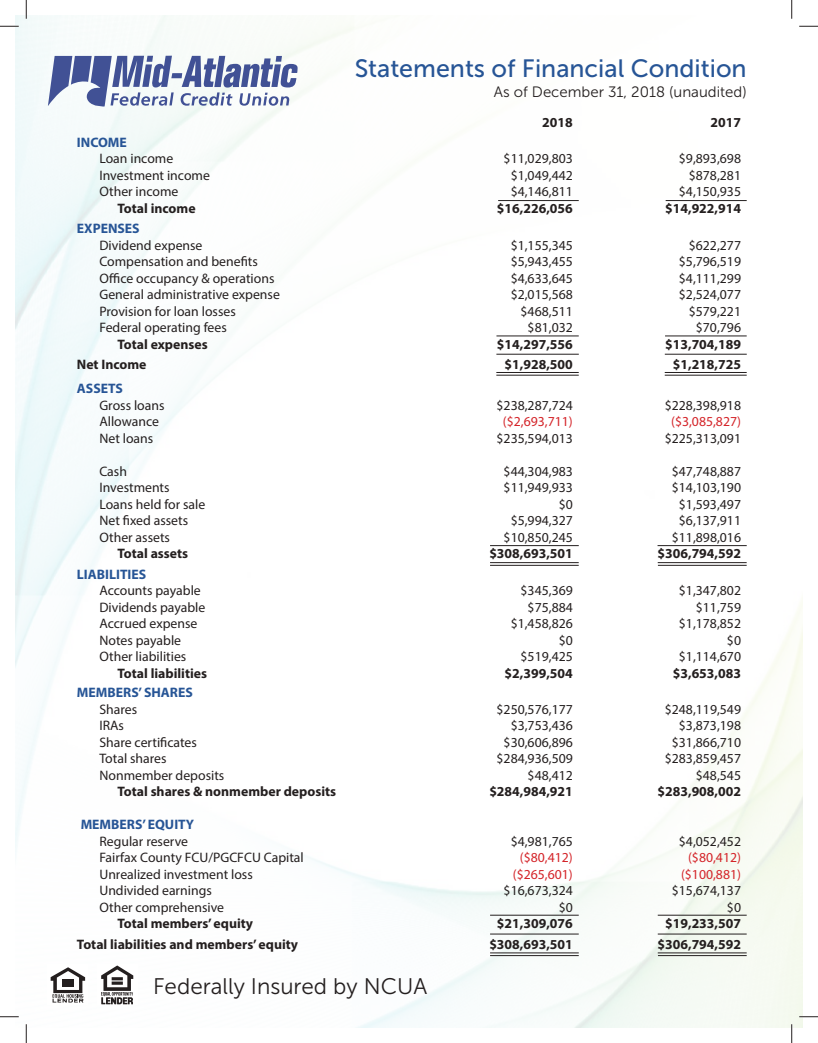
<style>
.page{position:relative;width:818px;height:1043px;background:#fff}
.page>*{position:absolute;margin:0;border:0;box-sizing:border-box;transform-origin:0 0}
.t1{font:25px "Museo Sans 500";color:#275596}
.t2{font:22.5px "Museo Sans 300";color:#241f1f}
.t3{font:15px "Museo Sans 300";color:#241f1f}
.t4{font:13.75px/16.5px "Myriad Pro";color:#241f1f;text-align:right}
.t5{font:700 13.75px "Myriad Pro";color:#241f1f}
.t6{font:13.75px/16.5px "Myriad Pro";color:#d42429;text-align:center}
.t7{font:700 13.75px "Myriad Pro";color:#275596}
</style>
<div class="page">
<img style="left:15px;top:15px;width:787px;height:1012px">
<div style="left:48px;top:964px;width:40px;height:40px;background:#fff"></div>
<svg style="left:51px;top:967px;width:34px;height:35px"></svg>
<div style="left:97px;top:964px;width:40px;height:40px;background:#fff"></div>
<svg style="left:101px;top:965px;width:32px;height:39px"></svg>
<hr style="left:657px;top:952px;width:89px;height:1px;background:#241f1f">
<hr style="left:490px;top:952px;width:88px;height:1px;background:#241f1f">
<hr style="left:665px;top:200px;width:81px;height:1px;background:#241f1f">
<hr style="left:498px;top:200px;width:80px;height:1px;background:#241f1f">
<hr style="left:665px;top:336px;width:81px;height:1px;background:#241f1f">
<hr style="left:496px;top:336px;width:82px;height:1px;background:#241f1f">
<hr style="left:664px;top:354px;width:82px;height:1px;background:#241f1f">
<hr style="left:496px;top:354px;width:82px;height:1px;background:#241f1f">
<hr style="left:657px;top:545px;width:89px;height:1px;background:#241f1f">
<hr style="left:490px;top:545px;width:88px;height:1px;background:#241f1f">
<hr style="left:664px;top:372px;width:82px;height:1px;background:#241f1f">
<hr style="left:496px;top:372px;width:82px;height:1px;background:#241f1f">
<hr style="left:657px;top:562px;width:89px;height:1px;background:#241f1f">
<hr style="left:490px;top:562px;width:88px;height:1px;background:#241f1f">
<hr style="left:657px;top:933px;width:89px;height:1px;background:#241f1f">
<hr style="left:490px;top:933px;width:88px;height:1px;background:#241f1f">
<hr style="left:657px;top:915px;width:89px;height:1px;background:#241f1f">
<hr style="left:490px;top:915px;width:88px;height:1px;background:#241f1f">
<hr style="left:664px;top:375px;width:82px;height:1px;background:#241f1f">
<hr style="left:496px;top:375px;width:82px;height:1px;background:#241f1f">
<hr style="left:658px;top:565px;width:88px;height:1px;background:#241f1f">
<hr style="left:490px;top:565px;width:88px;height:1px;background:#241f1f">
<hr style="left:658px;top:955px;width:88px;height:1px;background:#241f1f">
<hr style="left:490px;top:955px;width:88px;height:1px;background:#241f1f">
<svg style="left:48px;top:56px;width:249px;height:50px"></svg>
<svg style="left:0;top:25px;width:19px;height:2px"></svg>
<svg style="left:799px;top:25px;width:19px;height:2px"></svg>
<svg style="left:0;top:1015px;width:19px;height:2px"></svg>
<svg style="left:799px;top:1015px;width:19px;height:2px"></svg>
<svg style="left:25px;top:0;width:2px;height:19px"></svg>
<svg style="left:25px;top:1024px;width:2px;height:18px"></svg>
<svg style="left:790px;top:0;width:2px;height:19px"></svg>
<svg style="left:790px;top:1024px;width:2px;height:18px"></svg>
<h1 class="t1" style="left:354px;top:55px;width:393px">Statements of Financial Condition</h1>
<p class="t3" style="left:494px;top:83px;width:254px">As of December 31, 2018 (unaudited)</p>
<p class="t7" style="left:77px;top:133px;width:52px">INCOME</p>
<p class="t4" style="left:99px;top:150px;width:112px;text-align:left">Loan income<br>Investment income<br>Other income</p>
<p class="t5" style="left:117px;top:199px;width:80px">Total income</p>
<p class="t7" style="left:77px;top:220px;width:64px">EXPENSES</p>
<p class="t4" style="left:99px;top:237px;width:182px;text-align:left">Dividend expense<br>Compensation and benefits<br>Office occupancy &amp; operations<br>General administrative expense<br>Provision for loan losses<br>Federal operating fees</p>
<p class="t5" style="left:117px;top:335px;width:92px">Total expenses</p>
<p class="t5" style="left:542px;top:113px;width:32px">2018</p>
<p class="t5" style="left:710px;top:113px;width:32px">2017</p>
<p class="t4" style="left:503px;top:150px;width:71px;text-align:center">$11,029,803 $1,049,442 $4,146,811</p>
<p class="t5" style="left:497px;top:199px;width:77px">$16,226,056</p>
<p class="t4" style="left:510px;top:237px;width:64px">$1,155,345 $5,943,455 $4,633,645 $2,015,568 $468,511 $81,032</p>
<p class="t5" style="left:497px;top:335px;width:77px">$14,297,556</p>
<p class="t4" style="left:679px;top:150px;width:64px">$9,893,698 $878,281 $4,150,935</p>
<p class="t5" style="left:665px;top:199px;width:77px">$14,922,914</p>
<p class="t4" style="left:679px;top:237px;width:64px">$622,277 $5,796,519 $4,111,299 $2,524,077 $579,221 $70,796</p>
<p class="t5" style="left:665px;top:335px;width:77px">$13,704,189</p>
<p class="t5" style="left:77px;top:355px;width:71px">Net Income</p>
<p class="t5" style="left:504px;top:355px;width:70px">$1,928,500</p>
<p class="t5" style="left:672px;top:355px;width:70px">$1,218,725</p>
<p class="t7" style="left:77px;top:379px;width:48px">ASSETS</p>
<p class="t4" style="left:99px;top:397px;width:67px;text-align:left">Gross loans<br>Allowance<br>Net loans</p>
<p class="t4" style="left:99px;top:463px;width:107px;text-align:left">Cash<br>Investments<br>Loans held for sale<br>Net fixed assets<br>Other assets</p>
<p class="t5" style="left:117px;top:544px;width:72px">Total assets</p>
<p class="t7" style="left:77px;top:565px;width:71px">LIABILITIES</p>
<p class="t4" style="left:99px;top:582px;width:107px;text-align:left">Accounts payable<br>Dividends payable<br>Accrued expense<br>Notes payable<br>Other liabilities</p>
<p class="t5" style="left:117px;top:664px;width:91px">Total liabilities</p>
<p class="t7" style="left:77px;top:683px;width:117px">MEMBERS’ SHARES</p>
<p class="t4" style="left:99px;top:700px;width:126px;text-align:left">Shares<br>IRAs<br>Share certificates<br>Total shares<br>Nonmember deposits</p>
<p class="t5" style="left:117px;top:782px;width:220px">Total shares &amp; nonmember deposits</p>
<p class="t7" style="left:81px;top:815px;width:115px">MEMBERS’ EQUITY</p>
<p class="t4" style="left:99px;top:832px;width:206px;text-align:left">Regular reserve<br>Fairfax County FCU/PGCFCU Capital<br>Unrealized investment loss<br>Undivided earnings<br>Other comprehensive</p>
<p class="t5" style="left:117px;top:914px;width:137px">Total members’ equity</p>
<p class="t4" style="left:496px;top:397px;width:78px">$238,287,724</p>
<p class="t6" style="left:503px;top:413px;width:71px">($2,693,711)</p>
<p class="t4" style="left:496px;top:430px;width:78px">$235,594,013</p>
<p class="t4" style="left:503px;top:463px;width:71px">$44,304,983 $11,949,933 $0 $5,994,327 $10,850,245</p>
<p class="t5" style="left:489px;top:544px;width:85px">$308,693,501</p>
<p class="t4" style="left:510px;top:582px;width:64px">$345,369 $75,884 $1,458,826 $0 $519,425</p>
<p class="t5" style="left:504px;top:664px;width:70px">$2,399,504</p>
<p class="t4" style="left:496px;top:700px;width:78px">$250,576,177 $3,753,436 $30,606,896 $284,936,509 $48,412</p>
<p class="t5" style="left:489px;top:782px;width:85px">$284,984,921</p>
<p class="t4" style="left:510px;top:832px;width:64px">$4,981,765</p>
<p class="t6" style="left:512px;top:849px;width:62px">($80,412) ($265,601)</p>
<p class="t4" style="left:503px;top:882px;width:71px">$16,673,324 $0</p>
<p class="t5" style="left:497px;top:914px;width:77px">$21,309,076</p>
<p class="t4" style="left:664px;top:397px;width:78px">$228,398,918</p>
<p class="t6" style="left:671px;top:413px;width:71px">($3,085,827)</p>
<p class="t4" style="left:664px;top:430px;width:78px">$225,313,091</p>
<p class="t4" style="left:671px;top:463px;width:71px;text-align:center">$47,748,887 $14,103,190 $1,593,497 $6,137,911 $11,898,016</p>
<p class="t5" style="left:657px;top:544px;width:85px">$306,794,592</p>
<p class="t4" style="left:679px;top:582px;width:64px">$1,347,802 $11,759 $1,178,852 $0 $1,114,670</p>
<p class="t5" style="left:672px;top:664px;width:70px">$3,653,083</p>
<p class="t4" style="left:664px;top:700px;width:78px">$248,119,549 $3,873,198 $31,866,710 $283,859,457 $48,545</p>
<p class="t5" style="left:657px;top:782px;width:85px">$283,908,002</p>
<p class="t4" style="left:679px;top:832px;width:64px">$4,052,452</p>
<p class="t6" style="left:681px;top:849px;width:62px">($80,412) ($100,881)</p>
<p class="t4" style="left:671px;top:882px;width:71px">$15,674,137 $0</p>
<p class="t5" style="left:665px;top:914px;width:77px">$19,233,507</p>
<p class="t5" style="left:77px;top:935px;width:223px">Total liabilities and members’ equity</p>
<p class="t5" style="left:489px;top:935px;width:85px">$308,693,501</p>
<p class="t5" style="left:657px;top:935px;width:85px">$306,794,592</p>
<h2 class="t2" style="left:153px;top:974px;width:275px">Federally Insured by NCUA</h2>
</div>
